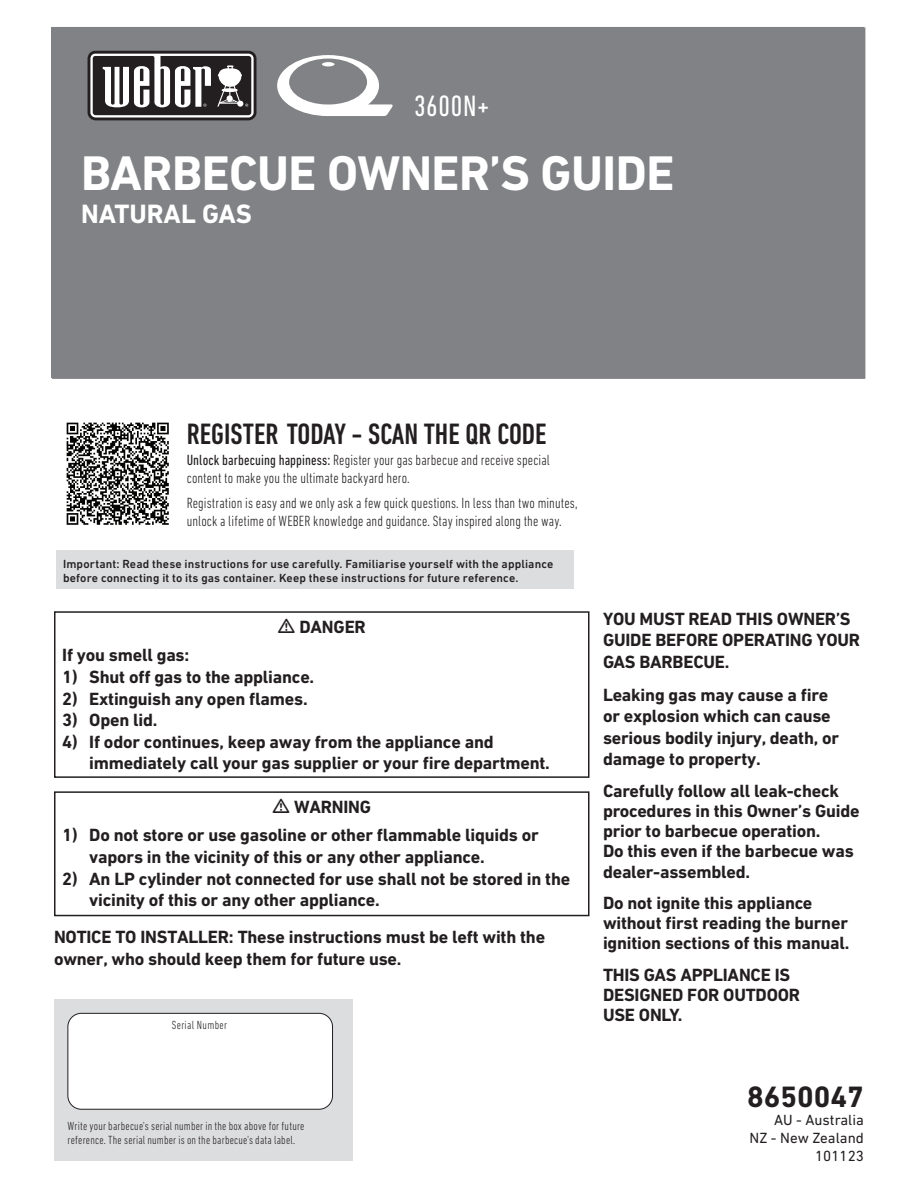
<style>
.page{position:relative;width:918px;height:1188px;background:#fff}
.page>*{position:absolute;margin:0;border:0;box-sizing:border-box;transform-origin:0 0}
.t1{font:700 49.5px "DIN Next LT Pro";letter-spacing:-.01em;color:#fff}
.t2{font:500 condensed 30px "DIN Next LT Pro";color:#231f20}
.t3{font:700 30px "DIN Next LT Pro";color:#231f20}
.t4{font:condensed 30px "DIN Next LT Pro";letter-spacing:.025em;color:#fff}
.t5{font:700 27px "DIN Next LT Pro";color:#fff}
.t6{font:700 18px/21.6px "DIN Next LT Pro";letter-spacing:-.01em;color:#231f20}
.t7{font:300 condensed 15px/18px "DIN Next LT Pro";letter-spacing:.005em;color:#231f20}
.t8{font:15px/18px "DIN Next LT Pro";color:#231f20;text-align:right}
.t9{font:500 12px/14.4px "DIN Next LT Pro";letter-spacing:.015em;color:#231f20}
.t10{font:300 condensed 12px/13.5px "DIN Next LT Pro";letter-spacing:.02em;color:#231f20}
.s1{font-weight:400}
</style>
<div class="page">
<div style="left:52px;top:27px;width:812px;height:351px;background:#808285"></div>
<div style="left:54px;top:1000px;width:298px;height:161px;background:#dcdddf"></div>
<div style="left:56px;top:550px;width:518px;height:39px;background:#dcdddf"></div>
<svg style="left:88px;top:51px;width:168px;height:69px"></svg>
<svg style="left:90px;top:54px;width:164px;height:63px;background:#787576"></svg>
<img style="left:66px;top:422px;width:103px;height:103px">
<div style="left:68px;top:1013px;width:265px;height:96px;background:#fff;border-radius:14px"></div>
<div style="left:68px;top:1013px;width:265px;height:97px;border:1px solid #231f20;border-radius:14px"></div>
<svg style="left:277px;top:55px;width:116px;height:61px"></svg>
<div style="left:54px;top:611px;width:536px;height:167px;border:2px solid #231f20"></div>
<div style="left:54px;top:791px;width:536px;height:125px;border:2px solid #231f20"></div>
<h2 class="t4" style="left:414px;top:89px;width:77px">3600N+</h2>
<h1 class="t1" style="left:81px;top:144px;width:595px">BARBECUE OWNER’S GUIDE</h1>
<h3 class="t5" style="left:81px;top:198px;width:172px">NATURAL GAS</h3>
<h2 class="t2" style="left:187px;top:417px;width:361px">REGISTER TODAY - SCAN THE QR CODE</h2>
<p class="t7" style="left:187px;top:451px;width:365px"><span class="s1">Unlock barbecuing happiness:</span> Register your gas barbecue and receive special content to make you the ultimate backyard hero.</p>
<p class="t7" style="left:187px;top:494px;width:392px">Registration is easy and we only ask a few quick questions. In less than two minutes, unlock a lifetime of WEBER knowledge and guidance. Stay inspired along the way.</p>
<p class="t9" style="left:63px;top:557px;width:492px">Important: Read these instructions for use carefully. Familiarise yourself with the appliance before connecting it to its gas container. Keep these instructions for future reference.</p>
<p class="t6" style="left:299px;top:616px;width:68px">DANGER</p>
<p class="t6" style="left:62px;top:644px;width:129px">If you smell gas:</p>
<p class="t6" style="left:62px;top:666px;width:254px">1) Shut off gas to the appliance.</p>
<p class="t6" style="left:62px;top:688px;width:247px">2) Extinguish any open flames.</p>
<p class="t6" style="left:62px;top:709px;width:97px">3) Open lid.</p>
<p class="t6" style="left:89px;top:731px;width:462px;text-indent:-27px">4) If odor continues, keep away from the appliance and immediately call your gas supplier or your fire department.</p>
<p class="t6" style="left:294px;top:796px;width:79px">WARNING</p>
<p class="t6" style="left:89px;top:824px;width:451px;text-indent:-27px">1) Do not store or use gasoline or other flammable liquids or vapors in the vicinity of this or any other appliance.</p>
<p class="t6" style="left:89px;top:868px;width:483px;text-indent:-27px">2) An LP cylinder not connected for use shall not be stored in the vicinity of this or any other appliance.</p>
<p class="t6" style="left:54px;top:926px;width:493px">NOTICE TO INSTALLER: These instructions must be left with the owner, who should keep them for future use.</p>
<p class="t10" style="left:172px;top:1019px;width:57px">Serial Number</p>
<p class="t10" style="left:68px;top:1120px;width:239px">Write your barbecue's serial number in the box above for future reference. The serial number is on the barbecue's data label.</p>
<p class="t6" style="left:603px;top:608px;width:259px">YOU MUST READ THIS OWNER’S<br>GUIDE BEFORE OPERATING YOUR<br>GAS BARBECUE.</p>
<p class="t6" style="left:603px;top:684px;width:238px">Leaking gas may cause a fire or explosion which can cause serious bodily injury, death, or damage to property.</p>
<p class="t6" style="left:603px;top:780px;width:258px;line-height:20.2px">Carefully follow all leak-check procedures in this Owner’s Guide prior to barbecue operation.<br>Do this even if the barbecue was dealer-assembled.</p>
<p class="t6" style="left:603px;top:893px;width:248px;line-height:20.2px">Do not ignite this appliance without first reading the burner ignition sections of this manual.</p>
<p class="t6" style="left:603px;top:964px;width:199px;line-height:20.2px">THIS GAS APPLIANCE IS<br>DESIGNED FOR OUTDOOR<br>USE ONLY.</p>
<h2 class="t3" style="left:747px;top:1079px;width:118px">8650047</h2>
<p class="t8" style="left:750px;top:1111px;width:116px">AU - Australia<br>NZ - New Zealand<br>101123</p>
</div>
